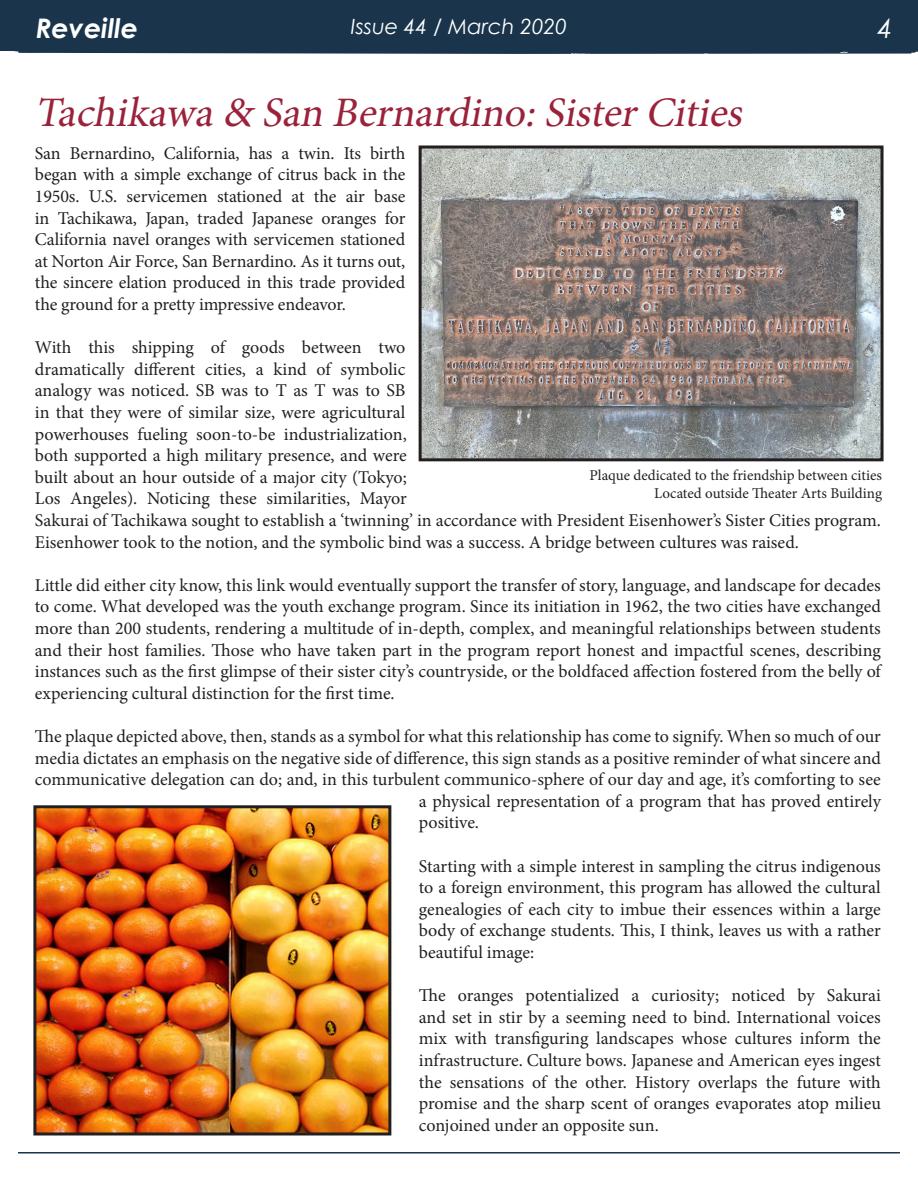
<style>
.page{position:relative;width:918px;height:1188px;background:#fff}
.page>*{position:absolute;margin:0;border:0;box-sizing:border-box;transform-origin:0 0}
.t1{font:italic 42px "Minion Pro";color:#9a223a}
.t2{font:italic 700 27px "Century Gothic";color:#fff}
.t3{font:italic 27px "Century Gothic";color:#fff}
.t4{font:italic 21px "Century Gothic";color:#fff}
.t5{font:18px/21.6px "Minion Pro";color:#231f20;text-align:justify}
.t6{font:15px "Minion Pro";color:#231f20}
</style>
<div class="page">
<hr style="left:18px;top:1152px;width:882px;height:2px;background:#19344b">
<img style="left:423px;top:150px;width:457px;height:307px">
<div style="left:419px;top:146px;width:465px;height:315px;border:3px solid #231f20"></div>
<img style="left:37px;top:809px;width:350px;height:323px">
<div style="left:33px;top:805px;width:358px;height:331px;border:3px solid #231f20"></div>
<div style="left:0;top:0;width:918px;height:54px;background:#19344b"></div>
<h2 class="t2" style="left:36px;top:8px;width:104px">Reveille</h2>
<p class="t4" style="left:351px;top:11px;width:218px">Issue 44 / March 2020</p>
<h2 class="t3" style="left:878px;top:10px;width:16px">4</h2>
<p class="t1" style="left:35px;top:85px;width:718px">Tachikawa&amp; San Bernardino:SisterCities</p>
<p class="t5" style="left:35px;top:142px;width:372px">San Bernardino, California, has a twin. Its birth began with a simple exchange of citrus back in the 1950s. U.S. servicemen stationed at the air base in Tachikawa, Japan, traded Japanese oranges for California navel oranges with servicemen stationed at Norton Air Force, San Bernardino. As it turns out, the sincere elation produced in this trade provided the ground for a pretty impressive endeavor.</p>
<p class="t5" style="left:35px;top:337px;width:848px;text-align:left">With this shipping of goods between two<br>dramatically different cities, a kind of symbolic<br>analogy was noticed. SB was to T as T was to SB<br>in that they were of similar size, were agricultural<br>powerhouses fueling soon-to-be industrialization,<br>both supported a high military presence, and were<br>built about an hour outside of a major city (Tokyo;<br>Los Angeles). Noticing these similarities, Mayor<br>Sakurai of Tachikawa sought to establish a ‘twinning’ in accordance with President Eisenhower’s Sister Cities program.<br>Eisenhower took to the notion, and the symbolic bind was a success. A bridge between cultures was raised.</p>
<p class="t5" style="left:35px;top:574px;width:848px">Little did either city know, this link would eventually support the transfer of story, language, and landscape for decades to come. What developed was the youth exchange program. Since its initiation in 1962, the two cities have exchanged more than 200 students, rendering a multitude of in-depth, complex, and meaningful relationships between students and their host families. Those who have taken part in the program report honest and impactful scenes, describing instances such as the first glimpse of their sister city’s countryside, or the boldfaced affection fostered from the belly of experiencing cultural distinction for the first time.</p>
<p class="t5" style="left:35px;top:726px;width:848px">The plaque depicted above, then, stands as a symbol for what this relationship has come to signify. When so much of our</p>
<p class="t5" style="left:35px;top:747px;width:848px">media dictates an emphasis on the negative side of difference, this sign stands as a positive reminder of what sincere and</p>
<p class="t5" style="left:35px;top:769px;width:847px">communicative delegation can do; and, in this turbulent communico-sphere of our day and age, it’s comforting to see</p>
<p class="t5" style="left:419px;top:790px;width:464px">a physical representation of a program that has proved entirely</p>
<p class="t5" style="left:419px;top:812px;width:62px">positive.</p>
<p class="t5" style="left:419px;top:855px;width:464px">Starting with a simple interest in sampling the citrus indigenous to a foreign environment, this program has allowed the cultural genealogies of each city to imbue their essences within a large body of exchange students. This, I think, leaves us with a rather beautiful image:</p>
<p class="t5" style="left:419px;top:985px;width:464px">The oranges potentialized a curiosity; noticed by Sakurai and set in stir by a seeming need to bind. International voices mix with transfiguring landscapes whose cultures inform the infrastructure. Culture bows. Japanese and American eyes ingest the sensations of the other. History overlaps the future with promise and the sharp scent of oranges evaporates atop milieu conjoined under an opposite sun.</p>
<p class="t6" style="left:589px;top:465px;width:294px">Plaque dedicated to the friendship between cities</p>
<p class="t6" style="left:654px;top:483px;width:229px">Located outside Theater Arts Building</p>
</div>
